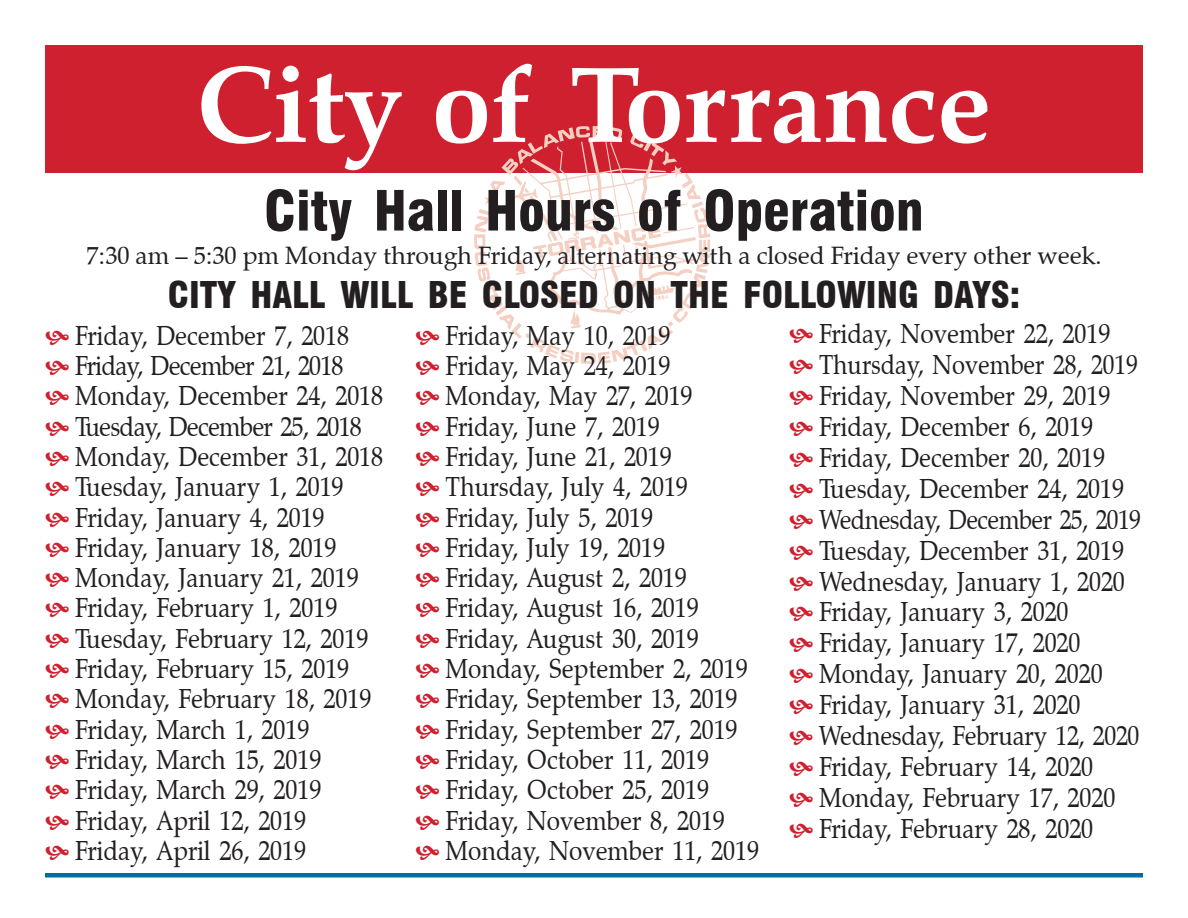
<style>
.page{position:relative;width:1188px;height:918px;background:#fff}
.page>*{position:absolute;margin:0;border:0;box-sizing:border-box;transform-origin:0 0}
.t1{font:700 108px "Zapf Calligraphic 801 BT";color:#fff}
.t2{font:900 condensed 54px "Swiss 721 BT";color:#231f20}
.t3{font:900 condensed 36px "Swiss 721 BT";color:#231f20}
.t4{font:27px/30.3px "Zapf Calligraphic 801 BT";color:#231f20;scale:.9 1}
.t5{font:24.6px "Zapf Calligraphic 801 BT";color:#231f20}
</style>
<div class="page">
<div style="left:45px;top:45px;width:1098px;height:127px;background:#cf202f"></div>
<div style="left:45px;top:873px;width:1098px;height:5px;background:#006e9f"></div>
<svg style="left:474px;top:126px;width:236px;height:238px"></svg>
<h1 class="t1" style="left:197px;top:38px;width:796px">City of Torrance</h1>
<h2 class="t2" style="left:264px;top:179px;width:661px">City Hall Hours of Operation</h2>
<p class="t5" style="left:87px;top:240px;width:1016px">7:30 am – 5:30 pm Monday through Friday, alternating with a closed Friday every other week.</p>
<h3 class="t3" style="left:168px;top:273px;width:854px">CITY HALL WILL BE CLOSED ON THE FOLLOWING DAYS:</h3>
<p class="t4" style="left:446px;top:320px;width:350px">Friday, May 10, 2019<br>Friday, May 24, 2019<br>Monday, May 27, 2019<br>Friday, June 7, 2019<br>Friday, June 21, 2019<br>Thursday, July 4, 2019<br>Friday, July 5, 2019<br>Friday, July 19, 2019<br>Friday, August 2, 2019<br>Friday, August 16, 2019<br>Friday, August 30, 2019<br>Monday, September 2, 2019<br>Friday, September 13, 2019<br>Friday, September 27, 2019<br>Friday, October 11, 2019<br>Friday, October 25, 2019<br>Friday, November 8, 2019<br>Monday, November 11, 2019</p>
<p class="t4" style="left:819px;top:319px;width:359px;line-height:30.9px">Friday, November 22, 2019<br>Thursday, November 28, 2019<br>Friday, November 29, 2019<br>Friday, December 6, 2019<br>Friday, December 20, 2019<br>Tuesday, December 24, 2019<br>Wednesday, December 25, 2019<br>Tuesday, December 31, 2019<br>Wednesday, January 1, 2020<br>Friday, January 3, 2020<br>Friday, January 17, 2020<br>Monday, January 20, 2020<br>Friday, January 31, 2020<br>Wednesday, February 12, 2020<br>Friday, February 14, 2020<br>Monday, February 17, 2020<br>Friday, February 28, 2020</p>
<p class="t4" style="left:75px;top:320px;width:344px">Friday, December 7, 2018<br>Friday, December 21, 2018<br>Monday, December 24, 2018<br>Tuesday, December 25, 2018<br>Monday, December 31, 2018<br>Tuesday, January 1, 2019<br>Friday, January 4, 2019<br>Friday, January 18, 2019<br>Monday, January 21, 2019<br>Friday, February 1, 2019<br>Tuesday, February 12, 2019<br>Friday, February 15, 2019<br>Monday, February 18, 2019<br>Friday, March 1, 2019<br>Friday, March 15, 2019<br>Friday, March 29, 2019<br>Friday, April 12, 2019<br>Friday, April 26, 2019</p>
</div>
